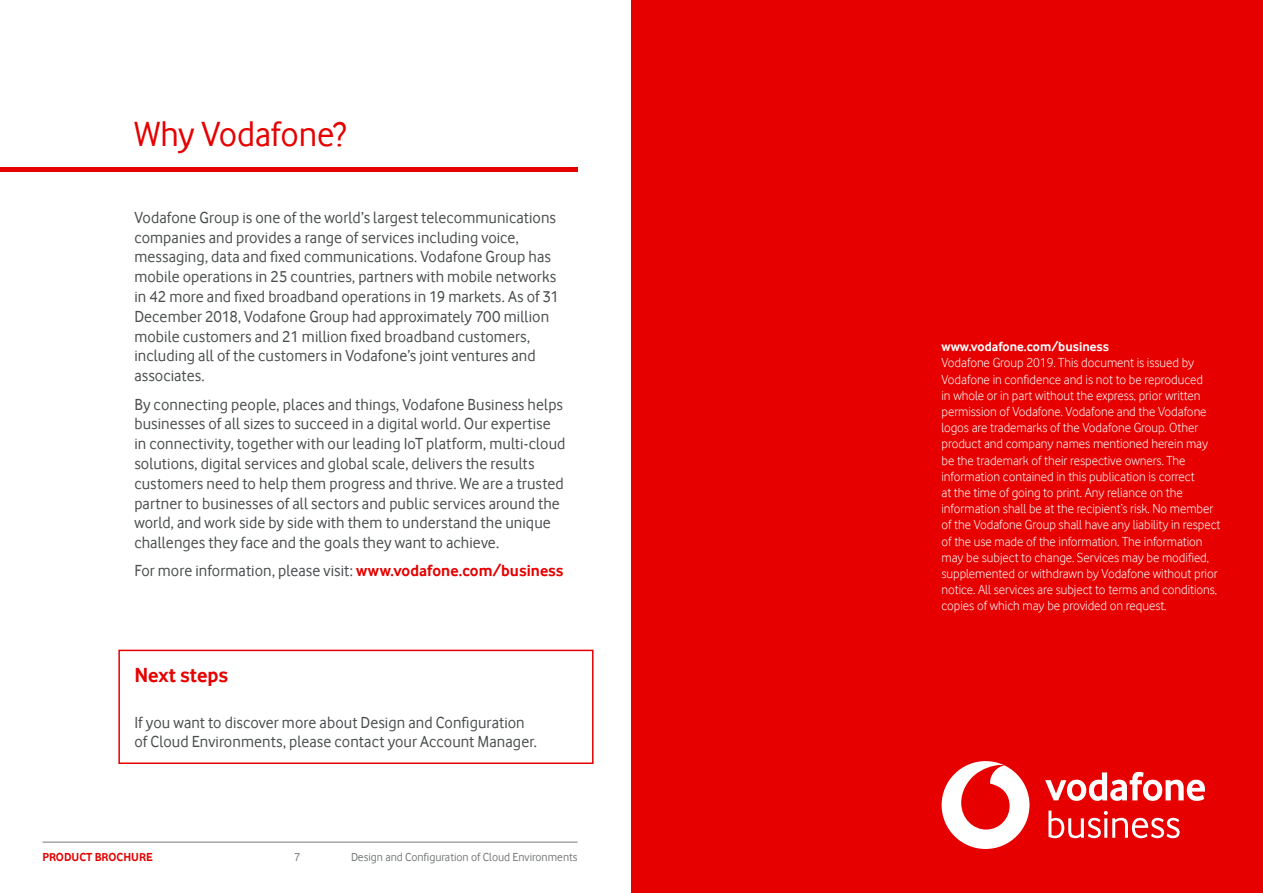
<style>
.page{position:relative;width:1263px;height:893px;background:#fff}
.page>*{position:absolute;margin:0;border:0;box-sizing:border-box;transform-origin:0 0}
.t1{font:36px "Vodafone Rg";letter-spacing:-.005em;color:#e60000}
.t2{font:700 21px "Vodafone Rg";color:#e60000}
.t3{font:16.5px/19.8px "Vodafone Rg";letter-spacing:.005em;color:#4a4d4e}
.t4{font:13.5px/16.2px "Vodafone Lt";letter-spacing:-.005em;color:#fff}
.t5{font:700 13.5px "Vodafone Rg";color:#fff}
.t6{font:12px "Vodafone Rg";color:#777a7a}
.t7{font:700 12px "Vodafone Rg";color:#e60000}
.s1{font-weight:700;color:#e60000}
</style>
<div class="page">
<hr style="left:43px;top:842px;width:535px;height:1px;background:#777a7a">
<div style="left:631px;top:0;width:632px;height:893px;background:#e60000"></div>
<hr style="left:0;top:167px;width:578px;height:4px;background:#e60000">
<div style="left:942px;top:761px;width:87px;height:88px;background:#fff;border-radius:50%"></div>
<svg style="left:961px;top:765px;width:49px;height:65px"></svg>
<svg style="left:1045px;top:772px;width:160px;height:29px"></svg>
<svg style="left:1048px;top:811px;width:131px;height:27px"></svg>
<div style="left:118px;top:650px;width:475px;height:114px;border:2px solid #e60000"></div>
<h1 class="t1" style="left:134px;top:114px;width:213px">Why Vodafone?</h1>
<p class="t3" style="left:134px;top:207px;width:426px">Vodafone Group is one of the world’s largest telecommunications companies and provides a range of services including voice, messaging, data and fixed communications. Vodafone Group has mobile operations in 25 countries, partners with mobile networks in 42 more and fixed broadband operations in 19 markets. As of 31<br>December 2018, Vodafone Group had approximately 700 million mobile customers and 21 million fixed broadband customers, including all of the customers in Vodafone’s joint ventures and associates.</p>
<p class="t3" style="left:134px;top:394px;width:433px">By connecting people, places and things, Vodafone Business helps businesses of all sizes to succeed in a digital world. Our expertise in connectivity, together with our leading IoT platform, multi-cloud solutions, digital services and global scale, delivers the results customers need to help them progress and thrive. We are a trusted partner to businesses of all sectors and public services around the world, and work side by side with them to understand the unique challenges they face and the goals they want to achieve.</p>
<p class="t3" style="left:134px;top:561px;width:431px">For more information, please visit: <span class="s1">www.vodafone.com/business</span></p>
<p class="t2" style="left:134px;top:663px;width:95px">Next steps</p>
<p class="t3" style="left:134px;top:712px;width:404px">If you want to discover more about Design and Configuration of Cloud Environments, please contact your Account Manager.</p>
<p class="t7" style="left:43px;top:850px;width:112px">PRODUCT BROCHURE</p>
<p class="t6" style="left:294px;top:850px;width:8px">7</p>
<p class="t6" style="left:351px;top:850px;width:228px">Design and Configuration of Cloud Environments</p>
<p class="t5" style="left:941px;top:339px;width:169px">www.vodafone.com/business</p>
<p class="t4" style="left:941px;top:355px;width:280px">Vodafone Group 2019. This document is issued by Vodafone in confidence and is not to be reproduced<br>in whole or in part without the express, prior written permission of Vodafone. Vodafone and the Vodafone logos are trademarks of the Vodafone Group. Other product and company names mentioned herein may be the trademark of their respective owners. The information contained in this publication is correct<br>at the time of going to print. Any reliance on the information shall be at the recipient’s risk. No member of the Vodafone Group shall have any liability in respect of the use made of the information. The information may be subject to change. Services may be modified, supplemented or withdrawn by Vodafone without prior notice. All services are subject to terms and conditions, copies of which may be provided on request.</p>
</div>
